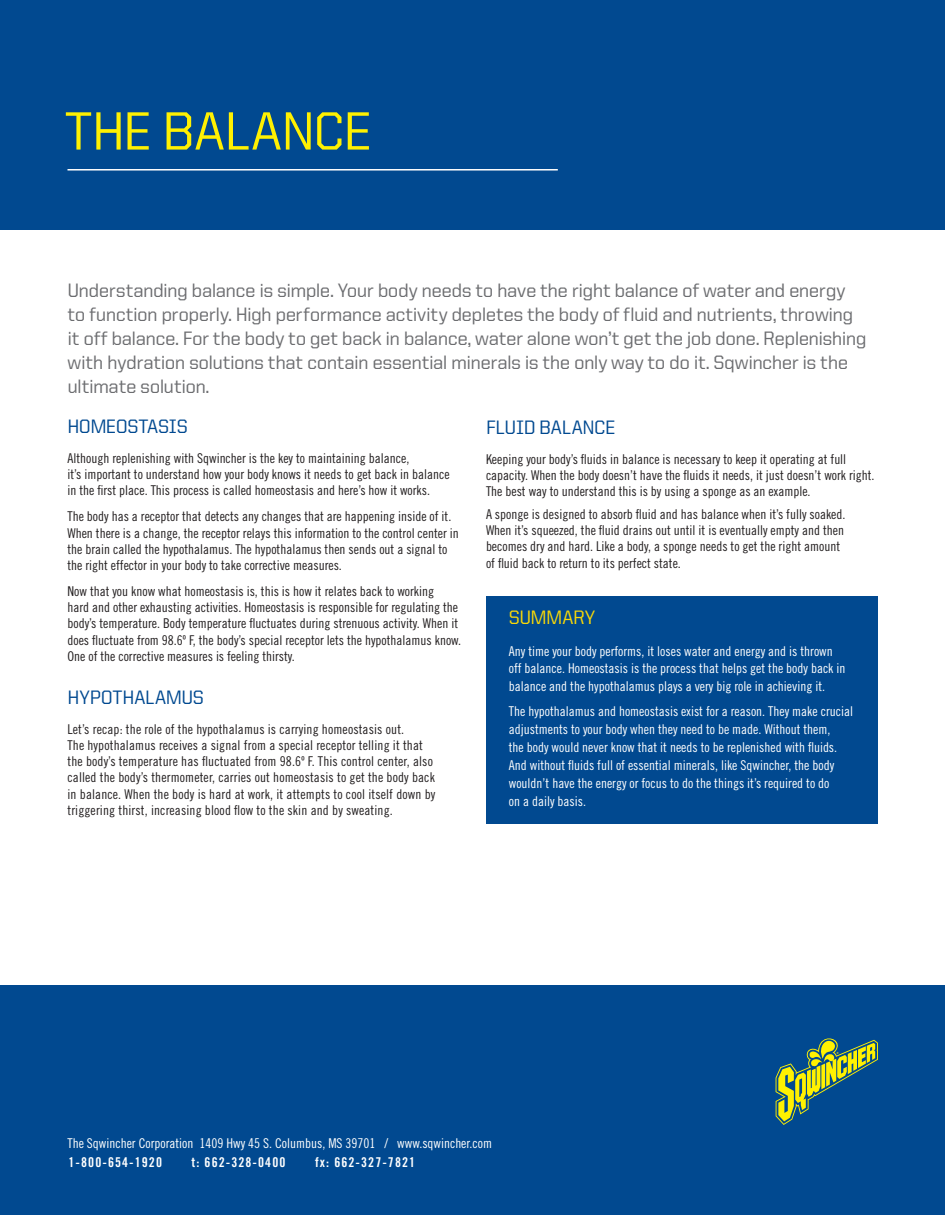
<style>
.page{position:relative;width:945px;height:1215px;background:#fff}
.page>*{position:absolute;margin:0;border:0;box-sizing:border-box;transform-origin:0 0}
.t1{font:500 54px "United Sans Reg";letter-spacing:-.015em;color:#fff101}
.t2{font:500 19.5px/24px "United Sans Reg";letter-spacing:-.03em;color:#6c6d70}
.t3{font:500 19.5px "United Sans Reg";letter-spacing:-.015em;color:#014990}
.t4{font:500 19.5px "United Sans Reg";letter-spacing:-.02em;color:#fad906}
.Product_Code_Header{font:13.5px/16.2px "Trade Gothic Cond Eighteen";color:#231f20}
.Product_Code_Header-2{font:13.5px/18px "Trade Gothic Cond Eighteen";color:#fff}
.t5{font:13.5px "Trade Gothic Bold Cond Twenty";letter-spacing:.08em;color:#fff}
</style>
<div class="page">
<div style="left:486px;top:596px;width:392px;height:228px;background:#014990"></div>
<div style="left:0;top:986px;width:945px;height:229px;background:#014990"></div>
<svg style="left:776px;top:1038px;width:102px;height:87px"></svg>
<div style="left:0;top:0;width:945px;height:230px;background:#014990"></div>
<hr style="left:67px;top:169px;width:491px;height:2px;background:#fff">
<p class="t1" style="left:64px;top:102px;width:309px">THE BALANCE</p>
<p class="t2" style="left:68px;top:278px;width:801px">Understanding balance is simple. Your body needs to have the right balance of water and energy to function properly. High performance activity depletes the body of fluid and nutrients, throwing it off balance. For the body to get back in balance, water alone won’t get the job done. Replenishing with hydration solutions that contain essential minerals is the only way to do it. Sqwincher is the ultimate solution.</p>
<p class="t3" style="left:68px;top:416px;width:122px">HOMEOSTASIS</p>
<p class="Product_Code_Header" style="left:68px;top:450px;width:384px">Although replenishing with Sqwincher is the key to maintaining balance,<br>it’s important to understand how your body knows it needs to get back in balance in the first place. This process is called homeostasis and here’s how it works.</p>
<p class="Product_Code_Header" style="left:68px;top:508px;width:393px">The body has a receptor that detects any changes that are happening inside of it.<br>When there is a change, the receptor relays this information to the control center in the brain called the hypothalamus. The hypothalamus then sends out a signal to the right effector in your body to take corrective measures.</p>
<p class="Product_Code_Header" style="left:68px;top:583px;width:395px">Now that you know what homeostasis is, this is how it relates back to working<br>hard and other exhausting activities. Homeostasis is responsible for regulating the body’s temperature. Body temperature fluctuates during strenuous activity. When it does fluctuate from 98.6º F, the body’s special receptor lets the hypothalamus know.<br>One of the corrective measures is feeling thirsty.</p>
<p class="t3" style="left:68px;top:687px;width:138px">HYPOTHALAMUS</p>
<p class="Product_Code_Header" style="left:68px;top:721px;width:369px">Let’s recap: the role of the hypothalamus is carrying homeostasis out.<br>The hypothalamus receives a signal from a special receptor telling it that the body’s temperature has fluctuated from 98.6º F. This control center, also called the body’s thermometer, carries out homeostasis to get the body back in balance. When the body is hard at work, it attempts to cool itself down by triggering thirst, increasing blood flow to the skin and by sweating.</p>
<p class="t3" style="left:486px;top:417px;width:131px">FLUID BALANCE</p>
<p class="Product_Code_Header" style="left:486px;top:451px;width:390px">Keeping your body’s fluids in balance is necessary to keep it operating at full capacity. When the body doesn’t have the fluids it needs, it just doesn’t work right.<br>The best way to understand this is by using a sponge as an example.</p>
<p class="Product_Code_Header" style="left:486px;top:506px;width:361px">A sponge is designed to absorb fluid and has balance when it’s fully soaked.<br>When it’s squeezed, the fluid drains out until it is eventually empty and then becomes dry and hard. Like a body, a sponge needs to get the right amount of fluid back to return to its perfect state.</p>
<p class="t4" style="left:509px;top:607px;width:88px">SUMMARY</p>
<p class="Product_Code_Header-2" style="left:509px;top:642px;width:338px">Any time your body performs, it loses water and energy and is thrown off balance. Homeostasis is the process that helps get the body back in balance and the hypothalamus plays a very big role in achieving it.</p>
<p class="Product_Code_Header-2" style="left:509px;top:702px;width:346px">The hypothalamus and homeostasis exist for a reason. They make crucial adjustments to your body when they need to be made. Without them,<br>the body would never know that it needs to be replenished with fluids.<br>And without fluids full of essential minerals, like Sqwincher, the body wouldn’t have the energy or focus to do the things it’s required to do<br>on a daily basis.</p>
<p class="Product_Code_Header-2" style="left:68px;top:1134px;width:426px">The Sqwincher Corporation 1409 Hwy 45 S. Columbus, MS 39701 / www.sqwincher.com</p>
<p class="t5" style="left:69px;top:1154px;width:95px">1-800-654-1920</p>
<p class="t5" style="left:192px;top:1154px;width:95px">t: 662-328-0400</p>
<p class="t5" style="left:315px;top:1154px;width:102px">fx: 662-327-7821</p>
</div>
